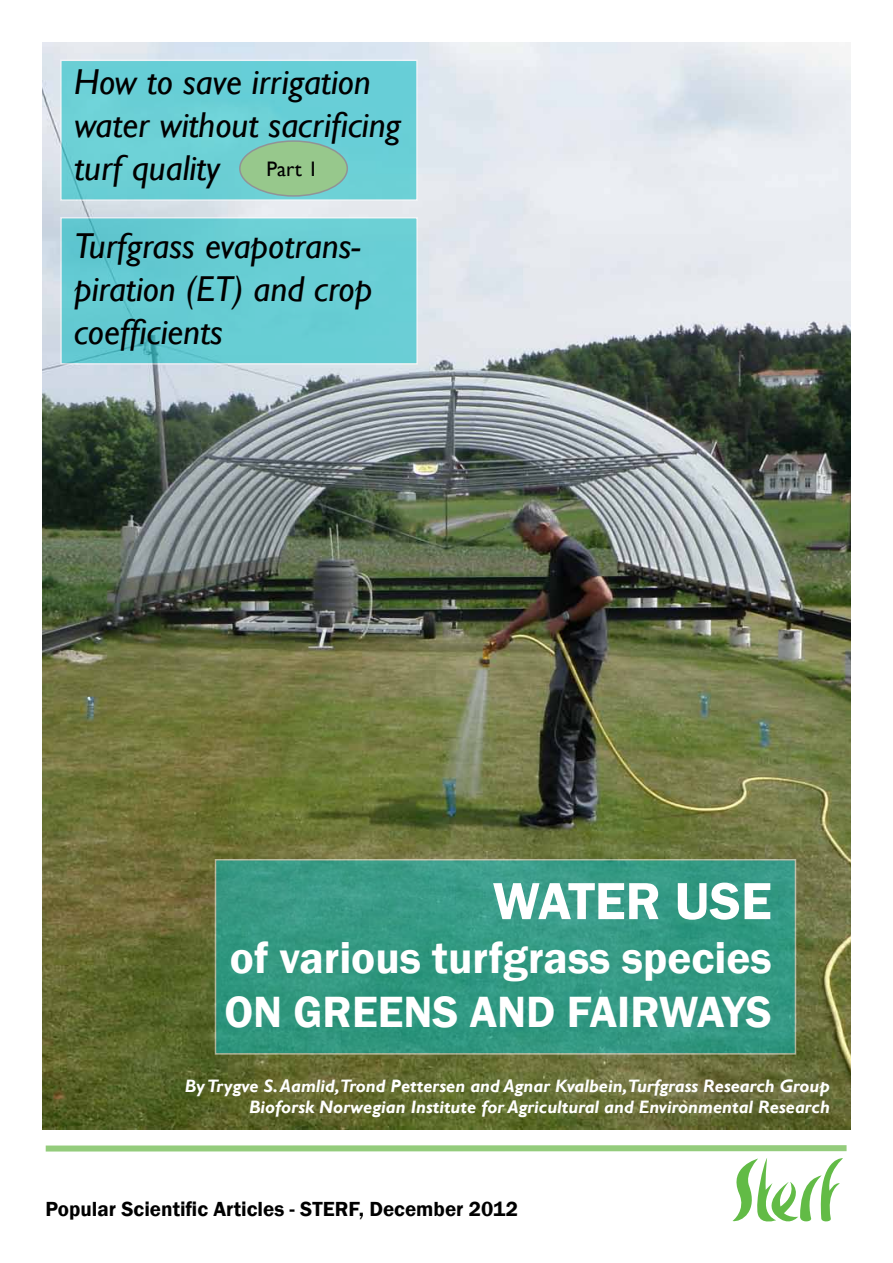
<style>
.page{position:relative;width:893px;height:1263px;background:#fff}
.page>*{position:absolute;margin:0;border:0;box-sizing:border-box;transform-origin:0 0}
.t1{font:600 54px "Franklin Gothic";color:#fff}
.t2{font:600 45px/54px "Franklin Gothic";color:#fff}
.t3{font:italic 36px/43.2px "Gill Sans";color:#000}
.t4{font:600 21px "Franklin Gothic";color:#000}
.t5{font:21px "Gill Sans";color:#000}
.t6{font:italic 700 18px/21.6px "Gill Sans";color:#fff;text-align:right}
</style>
<div class="page">
<img style="left:43px;top:43px;width:807px;height:1086px">
<svg style="left:732px;top:1158px;width:111px;height:63px"></svg>
<div style="left:46px;top:1145px;width:800px;height:6px;background:#94cc7c"></div>
<div style="left:60px;top:60px;width:358px;height:141px;background:#69ced6;border:2px solid #fff"></div>
<div style="left:215px;top:859px;width:581px;height:195px;background:linear-gradient(to bottom,#399c88,#2e967e)"></div>
<div style="left:60px;top:217px;width:358px;height:148px;background:#66cdd3;border:2px solid #fff"></div>
<div style="left:240px;top:141px;width:107px;height:55px;background:#97c88c;border-radius:50%"></div>
<div style="left:239px;top:140px;width:109px;height:57px;border:2px solid #919396;border-radius:50%"></div>
<h3 class="t3" style="left:74px;top:61px;width:328px">How to save irrigation water without sacrificing turf quality</h3>
<p class="t5" style="left:266px;top:157px;width:53px">Part 1</p>
<h3 class="t3" style="left:74px;top:225px;width:300px">Turfgrass evapotrans&shy;piration (ET) and crop coefficients</h3>
<h1 class="t1" style="left:493px;top:868px;width:77px">Water</h1>
<h1 class="t1" style="left:675px;top:868px;width:67px">use</h1>
<h2 class="t2" style="left:225px;top:932px;width:549px">of various turfgrass species on greens and fairwa</h2>
<h2 class="t2" style="left:722px;top:986px;width:46px">ys</h2>
<p class="t6" style="left:185px;top:1075px;width:647px">By Trygve S. Aamlid,Trond Pettersen and Agnar Kvalbein,Turfgrass Research Group<br>Bioforsk Norwegian Institute for Agricultural and Environmental Research</p>
<p class="t4" style="left:46px;top:1196px;width:474px">Popular Scientific Articles - STERF, December 2012</p>
</div>
